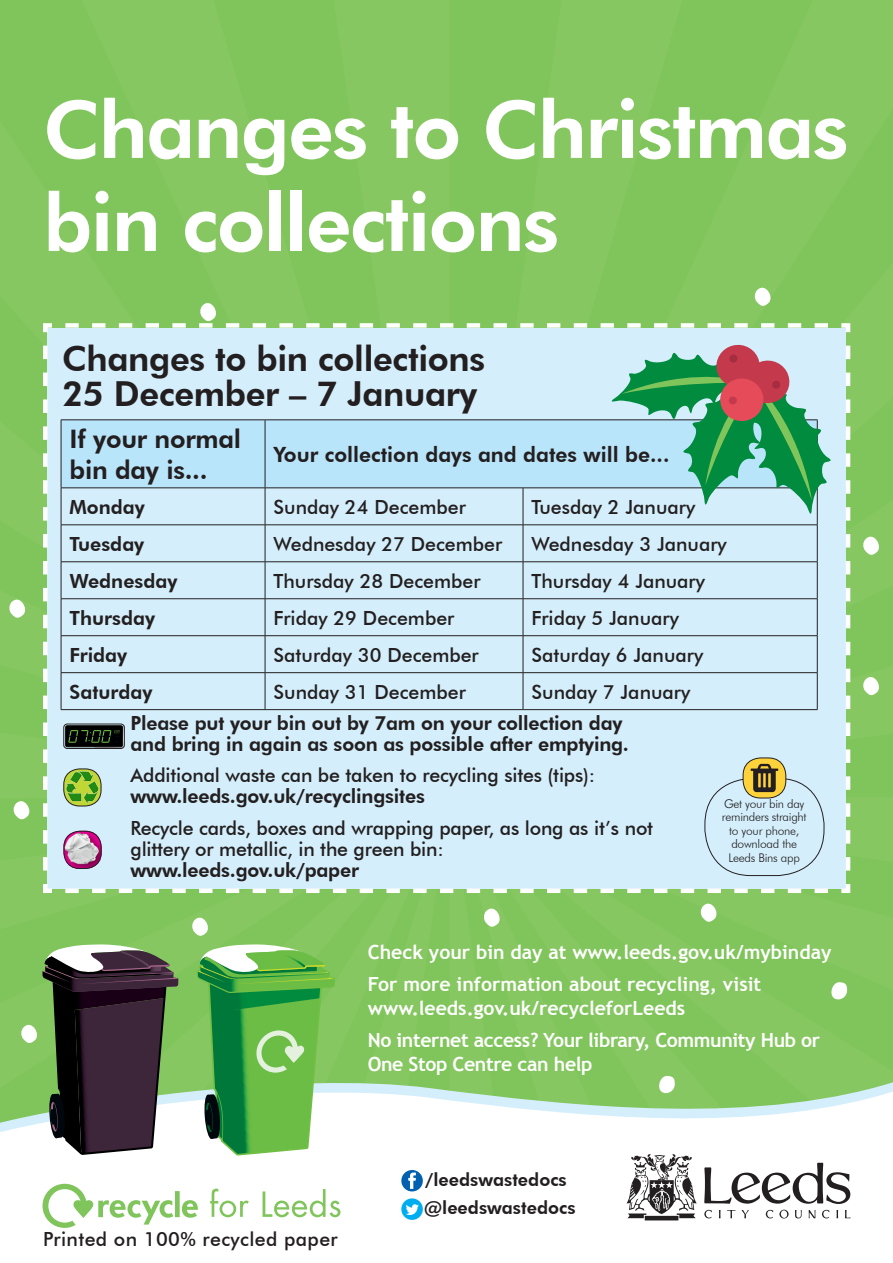
<style>
.page{position:relative;width:893px;height:1263px;background:#fff}
.page>*{position:absolute;margin:0;border:0;box-sizing:border-box;transform-origin:0 0}
.t1{font:800 79.5px/93px "Futura BT";letter-spacing:-.02em;color:#fff}
.t2{font:800 34.5px/34.5px "Futura BT";letter-spacing:-.01em;color:#231f20}
.t3{font:800 25.5px/30.6px "Futura BT";letter-spacing:-.01em;color:#231f20}
.t4{font:800 21px "Futura BT";color:#231f20}
.t5{font:500 19.5px/21px "Futura BT";color:#231f20}
.t6{font:800 19.5px/21px "Futura BT";letter-spacing:-.01em;color:#231f20}
.t7{font:700 19.5px/23.4px "Trebuchet MS";color:#fff}
.t8{font:700 19.5px/23.4px "Trebuchet MS";letter-spacing:-.02em;color:#fff}
.t9{font:500 19.5px "Futura BT";letter-spacing:.02em;color:#231f20}
.t10{font:800 18px "Futura BT";color:#231f20}
.t11{font:300 12px/13.5px "Futura BT";letter-spacing:-.02em;color:#231f20;text-align:center}
</style>
<div class="page">
<div style="left:0;top:0;width:893px;height:1070px;background:#83c65e"></div>
<div style="left:0;top:1070px;width:893px;height:10px;background:#87c762"></div>
<svg style="left:0;top:1080px;width:893px;height:94px"></svg>
<svg style="left:197px;top:944px;width:138px;height:211px;background:#6cb662"></svg>
<svg style="left:655px;top:1076px;width:20px;height:17px"></svg>
<svg style="left:827px;top:982px;width:20px;height:17px"></svg>
<svg style="left:20px;top:944px;width:158px;height:211px;background:#5d6354"></svg>
<svg style="left:627px;top:1154px;width:223px;height:66px"></svg>
<svg style="left:210px;top:1189px;width:39px;height:28px"></svg>
<svg style="left:263px;top:1189px;width:77px;height:28px"></svg>
<svg style="left:43px;top:1184px;width:155px;height:44px"></svg>
<svg style="left:401px;top:1198px;width:22px;height:22px"></svg>
<div style="left:401px;top:1170px;width:22px;height:21px;background:#0161b0;border-radius:50%"></div>
<svg style="left:408px;top:1172px;width:8px;height:17px"></svg>
<div style="left:41px;top:321px;width:811px;height:574px;background:#d4effb"></div>
<div style="left:62px;top:420px;width:546px;height:68px;background:#b9e5fa"></div>
<hr style="left:61px;top:419px;width:204px;height:1px;background:#231f20">
<hr style="left:61px;top:420px;width:1px;height:68px;background:#231f20">
<hr style="left:265px;top:419px;width:258px;height:1px;background:#231f20">
<hr style="left:265px;top:420px;width:1px;height:68px;background:#231f20">
<hr style="left:523px;top:419px;width:295px;height:1px;background:#231f20">
<hr style="left:61px;top:488px;width:204px;height:1px;background:#231f20">
<hr style="left:61px;top:488px;width:1px;height:37px;background:#231f20">
<hr style="left:265px;top:488px;width:258px;height:1px;background:#231f20">
<hr style="left:265px;top:488px;width:1px;height:37px;background:#231f20">
<hr style="left:523px;top:488px;width:294px;height:1px;background:#231f20">
<hr style="left:523px;top:488px;width:1px;height:37px;background:#231f20">
<hr style="left:817px;top:488px;width:1px;height:37px;background:#231f20">
<hr style="left:61px;top:524px;width:204px;height:1px;background:#231f20">
<hr style="left:61px;top:525px;width:1px;height:36px;background:#231f20">
<hr style="left:265px;top:524px;width:258px;height:1px;background:#231f20">
<hr style="left:265px;top:525px;width:1px;height:36px;background:#231f20">
<hr style="left:523px;top:524px;width:294px;height:1px;background:#231f20">
<hr style="left:523px;top:525px;width:1px;height:36px;background:#231f20">
<hr style="left:817px;top:525px;width:1px;height:36px;background:#231f20">
<hr style="left:61px;top:561px;width:204px;height:1px;background:#231f20">
<hr style="left:61px;top:562px;width:1px;height:36px;background:#231f20">
<hr style="left:265px;top:561px;width:258px;height:1px;background:#231f20">
<hr style="left:265px;top:562px;width:1px;height:36px;background:#231f20">
<hr style="left:523px;top:561px;width:294px;height:1px;background:#231f20">
<hr style="left:523px;top:562px;width:1px;height:36px;background:#231f20">
<hr style="left:817px;top:562px;width:1px;height:36px;background:#231f20">
<hr style="left:61px;top:598px;width:204px;height:1px;background:#231f20">
<hr style="left:61px;top:599px;width:1px;height:36px;background:#231f20">
<hr style="left:265px;top:598px;width:258px;height:1px;background:#231f20">
<hr style="left:265px;top:599px;width:1px;height:36px;background:#231f20">
<hr style="left:523px;top:598px;width:294px;height:1px;background:#231f20">
<hr style="left:523px;top:599px;width:1px;height:36px;background:#231f20">
<hr style="left:817px;top:599px;width:1px;height:36px;background:#231f20">
<hr style="left:61px;top:635px;width:204px;height:1px;background:#231f20">
<hr style="left:61px;top:636px;width:1px;height:36px;background:#231f20">
<hr style="left:265px;top:635px;width:258px;height:1px;background:#231f20">
<hr style="left:265px;top:636px;width:1px;height:36px;background:#231f20">
<hr style="left:523px;top:635px;width:294px;height:1px;background:#231f20">
<hr style="left:523px;top:636px;width:1px;height:36px;background:#231f20">
<hr style="left:817px;top:636px;width:1px;height:36px;background:#231f20">
<hr style="left:61px;top:672px;width:204px;height:1px;background:#231f20">
<hr style="left:61px;top:673px;width:1px;height:36px;background:#231f20">
<hr style="left:265px;top:672px;width:258px;height:1px;background:#231f20">
<hr style="left:265px;top:673px;width:1px;height:36px;background:#231f20">
<hr style="left:523px;top:672px;width:294px;height:1px;background:#231f20">
<hr style="left:523px;top:673px;width:1px;height:36px;background:#231f20">
<hr style="left:817px;top:673px;width:1px;height:36px;background:#231f20">
<hr style="left:61px;top:709px;width:204px;height:1px;background:#231f20">
<hr style="left:265px;top:709px;width:258px;height:1px;background:#231f20">
<hr style="left:523px;top:709px;width:294px;height:1px;background:#231f20">
<svg style="left:608px;top:343px;width:226px;height:175px;background:#8cbbab"></svg>
<img style="left:63px;top:770px;width:39px;height:35px">
<div style="left:63px;top:768px;width:39px;height:38px;border:1px solid #231f20;border-radius:16px"></div>
<div style="left:743px;top:758px;width:43px;height:40px;background:#fed23a;border-radius:18px"></div>
<div style="left:743px;top:757px;width:43px;height:41px;border:1px solid #231f20;border-radius:18px"></div>
<svg style="left:751px;top:764px;width:27px;height:28px"></svg>
<svg style="left:63px;top:723px;width:62px;height:26px;background:#242c24"></svg>
<svg style="left:9px;top:594px;width:20px;height:26px"></svg>
<svg style="left:13px;top:796px;width:20px;height:26px"></svg>
<svg style="left:862px;top:531px;width:21px;height:26px"></svg>
<svg style="left:65px;top:888px;width:770px;height:50px;background:#8cca6a"></svg>
<svg style="left:862px;top:671px;width:21px;height:26px"></svg>
<svg style="left:59px;top:282px;width:769px;height:46px;background:#8bc968"></svg>
<img style="left:63px;top:831px;width:39px;height:38px">
<div style="left:63px;top:831px;width:39px;height:38px;border:1px solid #231f20;border-radius:16px"></div>
<p class="t1" style="left:43px;top:82px;width:807px">Changes to Christmas bin collections</p>
<p class="t2" style="left:62px;top:341px;width:425px">Changes to bin collections<br>25 December – 7 January</p>
<p class="t3" style="left:70px;top:424px;width:173px">If your normal bin day is...</p>
<p class="t4" style="left:274px;top:442px;width:397px">Your collection days and dates will be...</p>
<p class="t6" style="left:70px;top:496px;width:77px">Monday</p>
<p class="t5" style="left:274px;top:496px;width:194px">Sunday 24 December</p>
<p class="t5" style="left:532px;top:496px;width:165px">Tuesday 2 January</p>
<p class="t6" style="left:70px;top:533px;width:76px">Tuesday</p>
<p class="t5" style="left:274px;top:533px;width:230px">Wednesday 27 December</p>
<p class="t5" style="left:532px;top:533px;width:197px">Wednesday 3 January</p>
<p class="t6" style="left:70px;top:570px;width:109px">Wednesday</p>
<p class="t5" style="left:274px;top:570px;width:208px">Thursday 28 December</p>
<p class="t5" style="left:532px;top:570px;width:175px">Thursday 4 January</p>
<p class="t6" style="left:70px;top:607px;width:87px">Thursday</p>
<p class="t5" style="left:274px;top:607px;width:182px">Friday 29 December</p>
<p class="t5" style="left:532px;top:607px;width:149px">Friday 5 January</p>
<p class="t6" style="left:70px;top:644px;width:59px">Friday</p>
<p class="t5" style="left:274px;top:644px;width:207px">Saturday 30 December</p>
<p class="t5" style="left:532px;top:644px;width:173px">Saturday 6 January</p>
<p class="t6" style="left:70px;top:681px;width:84px">Saturday</p>
<p class="t5" style="left:274px;top:681px;width:194px">Sunday 31 December</p>
<p class="t5" style="left:532px;top:681px;width:160px">Sunday 7 January</p>
<p class="t6" style="left:131px;top:712px;width:500px">Please put your bin out by 7am on your collection day and bring in again as soon as possible after emptying.</p>
<p class="t5" style="left:131px;top:765px;width:466px">Additional waste can be taken to recycling sites (tips):</p>
<p class="t6" style="left:131px;top:786px;width:296px">www.leeds.gov.uk/recyclingsites</p>
<p class="t5" style="left:131px;top:817px;width:524px">Recycle cards, boxes and wrapping paper, as long as it’s not glittery or metallic, in the green bin:</p>
<p class="t6" style="left:131px;top:859px;width:230px">www.leeds.gov.uk/paper</p>
<p class="t11" style="left:722px;top:797px;width:86px">Get your bin day reminders straight to your phone, download the<br>Leeds Bins app</p>
<p class="t7" style="left:368px;top:940px;width:465px">Check your bin day at www.leeds.gov.uk/mybinday</p>
<p class="t7" style="left:368px;top:973px;width:395px">For more information about recycling, visit www.leeds.gov.uk/recycleforLeeds</p>
<p class="t8" style="left:368px;top:1029px;width:454px">No internet access? Your library, Community Hub or<br>One Stop Centre can help</p>
<p class="t10" style="left:425px;top:1168px;width:143px">/leedswastedocs</p>
<p class="t9" style="left:43px;top:1227px;width:296px">Printed on 100% recycled paper</p>
<p class="t10" style="left:424px;top:1197px;width:153px">@leedswastedocs</p>
</div>
